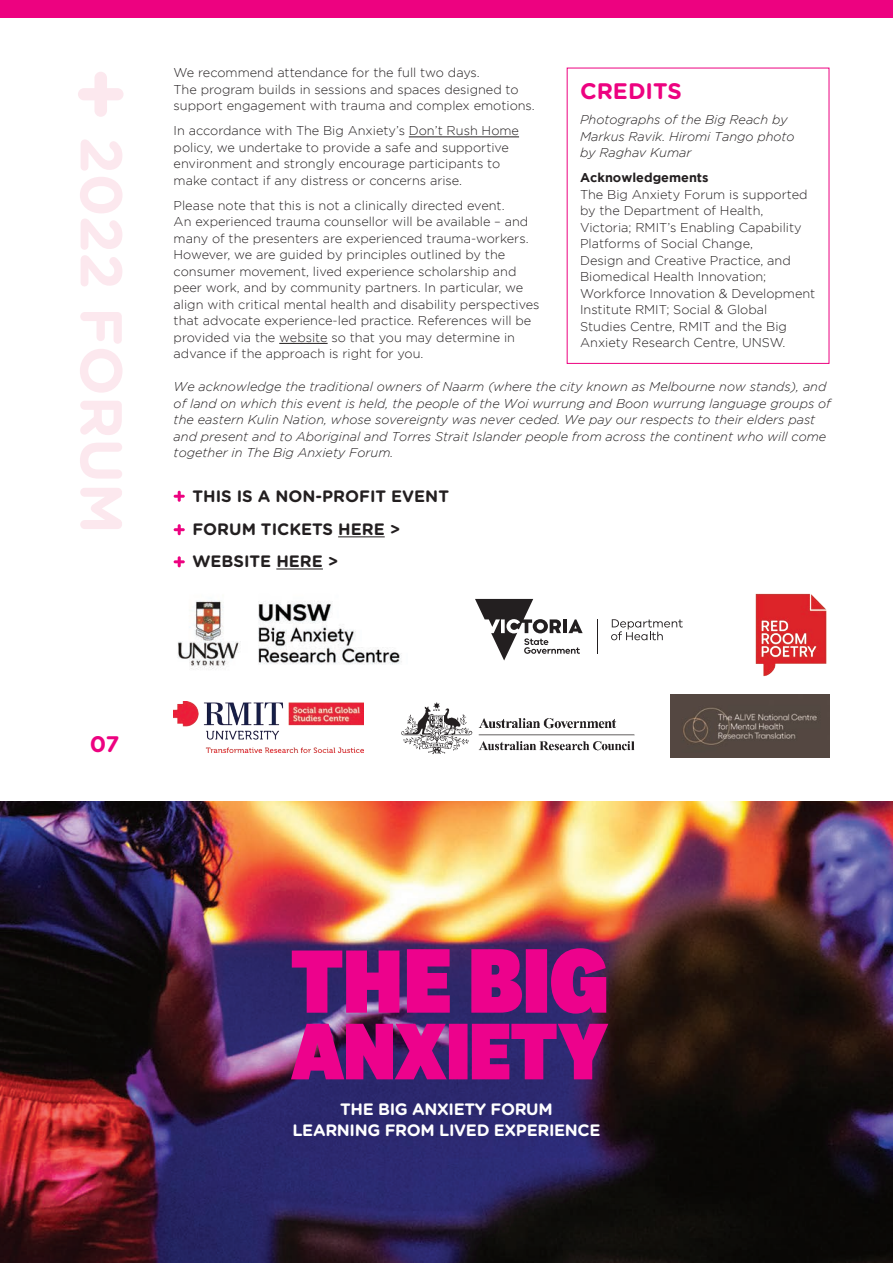
<style>
.page{position:relative;width:893px;height:1263px;background:#fff}
.page>*{position:absolute;margin:0;border:0;box-sizing:border-box;transform-origin:0 0}
.t1{font:700 58.95px "Gotham Rounded";color:#fce8ee}
.t2{font:700 22.5px "Gotham Rounded";color:#ed0280}
.t3{font:700 16.5px "Gotham Rounded";color:#231f20}
.t4{font:700 16.5px/21px "Gotham Rounded";letter-spacing:-.02em;color:#fff;text-align:center}
.t5{font:300 12.75px/16.5px "Gotham";color:#231f20}
.t6{font:italic 300 12.75px/16.5px "Gotham";color:#231f20}
.s1{font-weight:700}
</style>
<div class="page">
<img style="left:0;top:802px;width:893px;height:461px">
<div style="left:0;top:0;width:893px;height:18px;background:#ed0280"></div>
<hr style="left:338px;top:536px;width:47px;height:1px;background:#231f20">
<svg style="left:174px;top:524px;width:11px;height:11px"></svg>
<hr style="left:276px;top:569px;width:47px;height:1px;background:#231f20">
<svg style="left:174px;top:556px;width:11px;height:11px"></svg>
<hr style="left:409px;top:137px;width:110px;height:1px;background:#231f20">
<hr style="left:279px;top:343px;width:49px;height:1px;background:#231f20">
<img style="left:178px;top:600px;width:224px;height:70px">
<svg style="left:475px;top:599px;width:108px;height:61px"></svg>
<hr style="left:597px;top:619px;width:1px;height:35px;background:#231f20">
<svg style="left:611px;top:619px;width:72px;height:21px"></svg>
<img style="left:401px;top:702px;width:234px;height:52px">
<img style="left:755px;top:593px;width:72px;height:84px">
<img style="left:173px;top:702px;width:190px;height:51px">
<img style="left:670px;top:695px;width:159px;height:63px">
<svg style="left:78px;top:72px;width:46px;height:45px"></svg>
<svg style="left:291px;top:1024px;width:317px;height:55px;background:#b31080"></svg>
<svg style="left:471px;top:948px;width:135px;height:66px;background:#c10a83"></svg>
<svg style="left:407px;top:949px;width:43px;height:64px;background:#d20786"></svg>
<svg style="left:292px;top:950px;width:107px;height:63px;background:#b11082"></svg>
<svg style="left:174px;top:491px;width:11px;height:11px"></svg>
<p class="t1" style="left:145px;top:137px;width:399px;rotate:90deg">2022 FORUM</p>
<p class="t5" style="left:174px;top:64px;width:363px">We recommend attendance for the full two days.<br>The program builds in sessions and spaces designed to support engagement with trauma and complex emotions.</p>
<p class="t5" style="left:174px;top:122px;width:347px">In accordance with The Big Anxiety’s Don’t Rush Home policy, we undertake to provide a safe and supportive environment and strongly encourage participants to make contact if any distress or concerns arise.</p>
<p class="t5" style="left:174px;top:197px;width:367px">Please note that this is not a clinically directed event.<br>An experienced trauma counsellor will be available – and many of the presenters are experienced trauma-workers.<br>However, we are guided by principles outlined by the consumer movement, lived experience scholarship and peer work, and by community partners. In particular, we align with critical mental health and disability perspectives that advocate experience-led practice. References will be provided via the website so that you may determine in advance if the approach is right for you.</p>
<p class="t2" style="left:580px;top:75px;width:103px">CREDITS</p>
<p class="t6" style="left:580px;top:111px;width:216px">Photographs of the Big Reach by<br>Markus Ravik. Hiromi Tango photo by Raghav Kumar</p>
<p class="t5" style="left:580px;top:169px;width:237px"><span class="s1">Acknowledgements<br></span>The Big Anxiety Forum is supported by the Department of Health,<br>Victoria; RMIT’s Enabling Capability<br>Platforms of Social Change,<br>Design and Creative Practice, and<br>Biomedical Health Innovation;<br>Workforce Innovation &amp; Development<br>Institute RMIT; Social &amp; Global<br>Studies Centre, RMIT and the Big<br>Anxiety Research Centre, UNSW.</p>
<p class="t6" style="left:174px;top:378px;width:659px">We acknowledge the traditional owners of Naarm (where the city known as Melbourne now stands), and of land on which this event is held, the people of the Woi wurrung and Boon wurrung language groups of the eastern Kulin Nation, whose sovereignty was never ceded. We pay our respects to their elders past and present and to Aboriginal and Torres Strait Islander people from across the continent who will come together in The Big Anxiety Forum.</p>
<p class="t3" style="left:192px;top:484px;width:258px">THIS IS A NON-PROFIT EVENT</p>
<p class="t3" style="left:192px;top:517px;width:209px">FORUM TICKETS HERE &gt;</p>
<p class="t3" style="left:192px;top:549px;width:147px">WEBSITE HERE &gt;</p>
<p class="t2" style="left:90px;top:728px;width:31px">07</p>
<p class="t4" style="left:292px;top:1098px;width:310px">THE BIG ANXIETY FORUM<br>LEARNING FROM LIVED EXPERIENCE</p>
</div>
